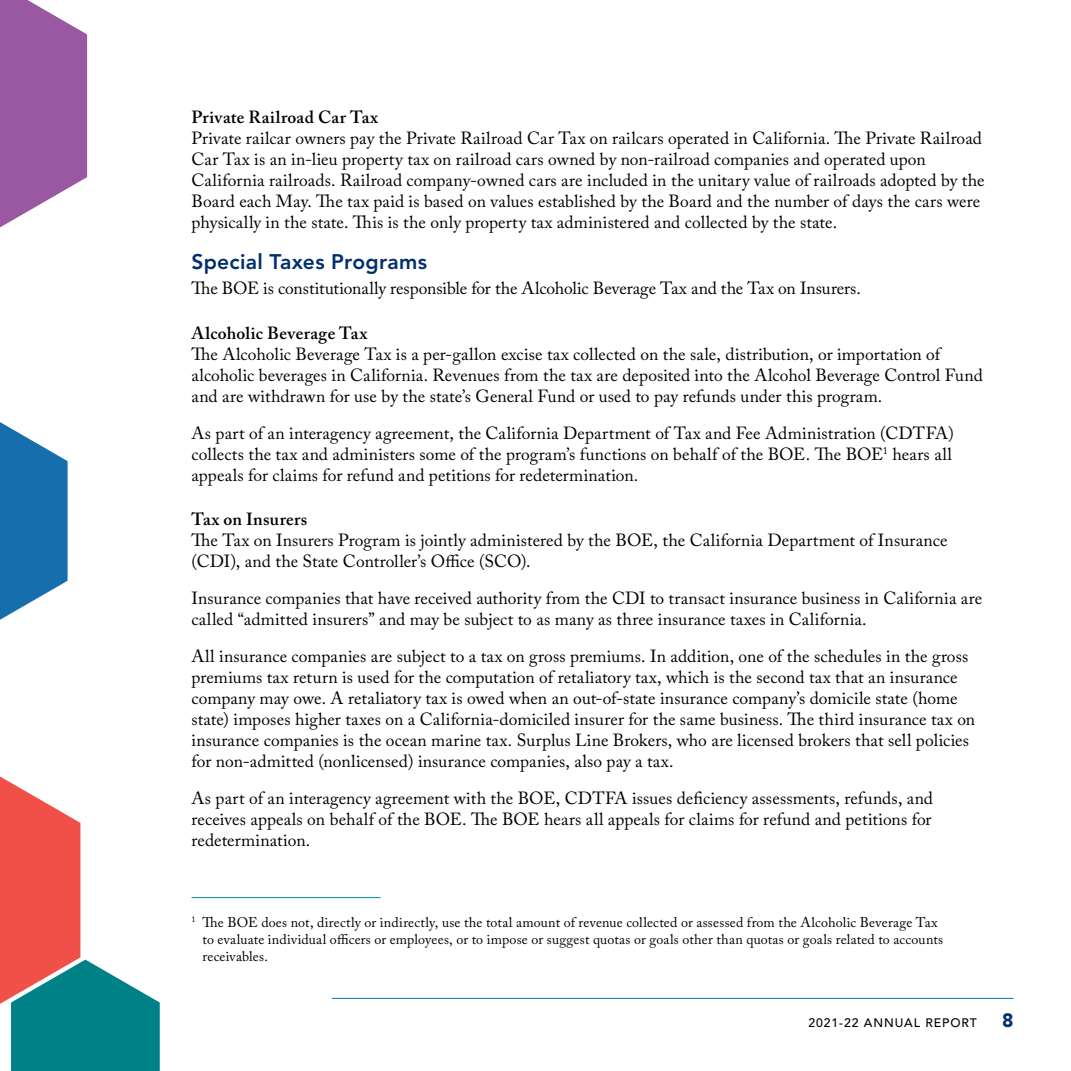
<style>
.page{position:relative;width:1071px;height:1071px;background:#fff}
.page>*{position:absolute;margin:0;border:0;box-sizing:border-box;transform-origin:0 0}
.t1{font:800 21px "Avenir LT Std";letter-spacing:.015em;color:#002f6e}
.t2{font:17.5px/21px "Adobe Caslon Pro";letter-spacing:.005em;color:#000}
.t3{font:600 17.5px "Adobe Caslon Pro";letter-spacing:.02em;color:#000}
.Footnotes{font:14px/16.8px "Adobe Caslon Pro";letter-spacing:.015em;color:#000}
.t4{font:500 12.25px "Avenir LT Std";letter-spacing:.075em;color:#000}
.t5{font:10.15px "Adobe Caslon Pro";color:#000}
.s1{font-weight:900;font-size:19.25px;color:#002f6e}
</style>
<div class="page">
<hr style="left:332px;top:998px;width:682px;height:1px;background:#0070ba">
<hr style="left:192px;top:897px;width:189px;height:1px;background:#008d9b">
<svg style="left:0;top:776px;width:160px;height:295px"></svg>
<svg style="left:0;top:422px;width:68px;height:198px"></svg>
<svg style="left:0;top:0;width:87px;height:227px"></svg>
<h5 class="t3" style="left:192px;top:107px;width:188px">Private Railroad Car Tax</h5>
<p class="t2" style="left:192px;top:127px;width:795px">Private railcar owners pay the Private Railroad Car Tax on railcars operated in California. The Private Railroad Car Tax is an in-lieu property tax on railroad cars owned by non-railroad companies and operated upon California railroads. Railroad company-owned cars are included in the unitary value of railroads adopted by the Board each May. The tax paid is based on values established by the Board and the number of days the cars were physically in the state. This is the only property tax administered and collected by the state.</p>
<h4 class="t1" style="left:192px;top:249px;width:237px">Special Taxes Programs</h4>
<p class="t2" style="left:192px;top:278px;width:671px">The BOE is constitutionally responsible for the Alcoholic Beverage Tax and the Tax on Insurers.</p>
<h5 class="t3" style="left:192px;top:323px;width:177px">Alcoholic Beverage Tax</h5>
<p class="t2" style="left:192px;top:343px;width:793px">The Alcoholic Beverage Tax is a per-gallon excise tax collected on the sale, distribution, or importation of alcoholic beverages in California. Revenues from the tax are deposited into the Alcohol Beverage Control Fund and are withdrawn for use by the state’s General Fund or used to pay refunds under this program.</p>
<p class="t2" style="left:192px;top:422px;width:764px">As part of an interagency agreement, the California Department of Tax and Fee Administration (CDTFA) collects the tax and administers some of the program’s functions on behalf of the BOE. The BOE</p>
<p class="t5" style="left:883px;top:444px;width:7px">1</p>
<p class="t2" style="left:893px;top:443px;width:61px">hears all</p>
<p class="t2" style="left:192px;top:464px;width:448px">appeals for claims for refund and petitions for redetermination.</p>
<h5 class="t3" style="left:192px;top:509px;width:117px">Tax on Insurers</h5>
<p class="t2" style="left:192px;top:530px;width:758px">The Tax on Insurers Program is jointly administered by the BOE, the California Department of Insurance (CDI), and the State Controller’s Office (SCO).</p>
<p class="t2" style="left:192px;top:588px;width:792px">Insurance companies that have received authority from the CDI to transact insurance business in California are called “admitted insurers” and may be subject to as many as three insurance taxes in California.</p>
<p class="t2" style="left:192px;top:645px;width:785px">All insurance companies are subject to a tax on gross premiums. In addition, one of the schedules in the gross premiums tax return is used for the computation of retaliatory tax, which is the second tax that an insurance company may owe. A retaliatory tax is owed when an out-of-state insurance company’s domicile state (home state) imposes higher taxes on a California-domiciled insurer for the same business. The third insurance tax on insurance companies is the ocean marine tax. Surplus Line Brokers, who are licensed brokers that sell policies for non-admitted (nonlicensed) insurance companies, also pay a tax.</p>
<p class="t2" style="left:192px;top:787px;width:743px;text-align:justify">As part of an interagency agreement with the BOE, CDTFA issues deficiency assessments, refunds, and receives appeals on behalf of the BOE. The BOE hears all appeals for claims for refund and petitions for redetermination.</p>
<p class="Footnotes" style="left:203px;top:914px;width:742px;text-indent:-11px"><sup>1</sup> The BOE does not, directly or indirectly, use the total amount of revenue collected or assessed from the Alcoholic Beverage Tax to evaluate individual officers or employees, or to impose or suggest quotas or goals other than quotas or goals related to accounts receivables.</p>
<p class="t4" style="left:808px;top:1015px;width:207px">2021-22 ANNUAL REPORT <span class="s1">8</span></p>
</div>
